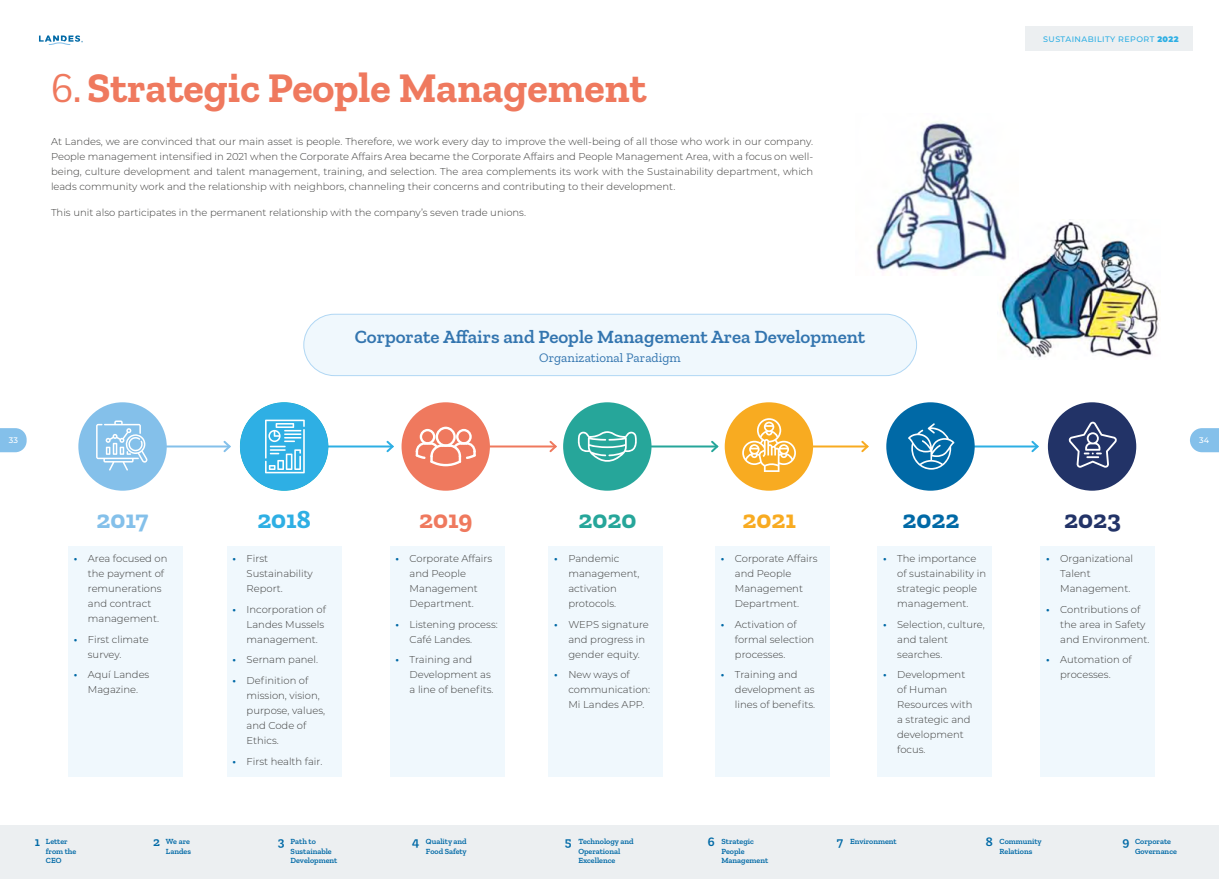
<style>
.page{position:relative;width:1219px;height:879px;background:#fff}
.page>*{position:absolute;margin:0;border:0;box-sizing:border-box;transform-origin:0 0}
.t1{font:700 42px "Zilla Slab";color:#ef795e}
.t2{font:700 26px "Zilla Slab";color:#84c0ea}
.t3{font:700 26px "Zilla Slab";color:#2eafe4}
.t4{font:700 26px "Zilla Slab";color:#ef795e}
.t5{font:700 26px "Zilla Slab";color:#26a69a}
.t6{font:700 26px "Zilla Slab";color:#f8ab21}
.t7{font:700 26px "Zilla Slab";color:#0069a6}
.t8{font:700 26px "Zilla Slab";color:#223367}
.t9{font:600 19px "Zilla Slab";color:#3375af}
.t10{font:13px "Zilla Slab";color:#3375af}
.t11{font:600 13px "Zilla Slab";color:#0069a6}
.t12{font:300 10px/15px "Montserrat";color:#3c3c3b}
.t13{font:600 8px/9.6px "Zilla Slab";color:#0069a6}
.t14{font:500 8px "Montserrat";letter-spacing:.05em;color:#2eafe4}
.t15{font:500 8px "Montserrat";color:#fff}
.s1{font-weight:400}
.s2{font-weight:900}
.s3{font-weight:700;color:#0069a6}
.s4{font-size:13px}
</style>
<div class="page">
<div style="left:304px;top:314px;width:613px;height:62px;background:#f0f8fd;border-radius:31px"></div>
<div style="left:303px;top:314px;width:614px;height:62px;border:1px solid #b0d7f4;border-radius:31px"></div>
<img style="left:999px;top:222px;width:160px;height:136px">
<img style="left:876px;top:121px;width:142px;height:154px">
<hr style="left:297px;top:445px;width:96px;height:2px;background:#2eafe4">
<svg style="left:385px;top:440px;width:9px;height:13px"></svg>
<hr style="left:460px;top:445px;width:96px;height:2px;background:#ef795e">
<svg style="left:548px;top:440px;width:9px;height:13px"></svg>
<hr style="left:573px;top:445px;width:144px;height:2px;background:#26a69a">
<svg style="left:709px;top:440px;width:10px;height:13px"></svg>
<hr style="left:772px;top:445px;width:95px;height:2px;background:#f8ab21">
<svg style="left:859px;top:440px;width:10px;height:13px"></svg>
<hr style="left:942px;top:445px;width:95px;height:2px;background:#2eafe4">
<svg style="left:1030px;top:440px;width:9px;height:13px"></svg>
<hr style="left:134px;top:445px;width:96px;height:2px;background:#84c0ea">
<svg style="left:222px;top:440px;width:9px;height:13px"></svg>
<div style="left:68px;top:547px;width:115px;height:230px;background:#f0f8fd"></div>
<div style="left:227px;top:547px;width:115px;height:230px;background:#f0f8fd"></div>
<div style="left:390px;top:547px;width:115px;height:230px;background:#f0f8fd"></div>
<div style="left:549px;top:547px;width:114px;height:230px;background:#f0f8fd"></div>
<div style="left:715px;top:547px;width:115px;height:230px;background:#f0f8fd"></div>
<div style="left:877px;top:547px;width:115px;height:230px;background:#f0f8fd"></div>
<div style="left:1040px;top:547px;width:115px;height:230px;background:#f0f8fd"></div>
<div style="left:240px;top:402px;width:88px;height:89px;background:#2eafe4;border-radius:50%"></div>
<svg style="left:265px;top:419px;width:40px;height:54px"></svg>
<div style="left:402px;top:402px;width:88px;height:89px;background:#ef795e;border-radius:50%"></div>
<svg style="left:416px;top:427px;width:60px;height:39px"></svg>
<div style="left:563px;top:402px;width:88px;height:89px;background:#26a69a;border-radius:50%"></div>
<svg style="left:577px;top:431px;width:60px;height:31px"></svg>
<div style="left:725px;top:402px;width:88px;height:89px;background:#f8ab21;border-radius:50%"></div>
<svg style="left:742px;top:418px;width:54px;height:54px"></svg>
<div style="left:886px;top:402px;width:89px;height:89px;background:#0069a6;border-radius:50%"></div>
<svg style="left:908px;top:423px;width:46px;height:47px"></svg>
<div style="left:1048px;top:402px;width:88px;height:89px;background:#223367;border-radius:50%"></div>
<svg style="left:1068px;top:422px;width:49px;height:46px"></svg>
<div style="left:78px;top:402px;width:89px;height:89px;background:#84c0ea;border-radius:50%"></div>
<svg style="left:96px;top:420px;width:51px;height:50px"></svg>
<svg style="left:39px;top:35px;width:44px;height:10px"></svg>
<div style="left:1025px;top:26px;width:168px;height:24px;background:#eceff1"></div>
<div style="left:0;top:825px;width:1219px;height:54px;background:#eceff1"></div>
<svg style="left:0;top:428px;width:27px;height:24px"></svg>
<svg style="left:1190px;top:428px;width:29px;height:24px"></svg>
<h1 class="t1" style="left:51px;top:64px;width:597px"><span class="s1">6.</span>Strategic People Management</h1>
<p class="t12" style="left:51px;top:134px;width:764px;text-align:justify">At Landes, we are convinced that our main asset is people. Therefore, we work every day to improve the well-being of all those who work in our company.<br>People management intensified in 2021 when the Corporate Affairs Area became the Corporate Affairs and People Management Area, with a focus on well&shy;being, culture development and talent management, training, and selection. The area complements its work with the Sustainability department, which leads community work and the relationship with neighbors, channeling their concerns and contributing to their development.</p>
<p class="t12" style="left:51px;top:205px;width:476px">This unit also participates in the permanent relationship with the company’s seven trade unions.</p>
<h3 class="t9" style="left:355px;top:326px;width:512px">Corporate Affairs and People Management Area Development</h3>
<h3 class="t10" style="left:539px;top:350px;width:143px">Organizational Paradigm</h3>
<p class="t14" style="left:1043px;top:34px;width:137px">SUSTAINABILITY REPORT <span class="s2">2022</span></p>
<p class="t15" style="left:9px;top:435px;width:11px">33</p>
<p class="t15" style="left:1199px;top:435px;width:11px">34</p>
<h2 class="t2" style="left:96px;top:505px;width:53px">2017</h2>
<h2 class="t3" style="left:257px;top:505px;width:55px">2018</h2>
<h2 class="t4" style="left:419px;top:505px;width:55px">2019</h2>
<h2 class="t5" style="left:579px;top:505px;width:59px">2020</h2>
<h2 class="t6" style="left:742px;top:505px;width:55px">2021</h2>
<h2 class="t7" style="left:902px;top:505px;width:58px">2022</h2>
<h2 class="t8" style="left:1064px;top:505px;width:58px">2023</h2>
<p class="t12" style="left:88px;top:551px;width:81px;text-indent:-14px"><span class="s3">•</span> Area focused on the payment of remunerations and contract management.</p>
<p class="t12" style="left:88px;top:631px;width:62px;text-indent:-14px"><span class="s3">•</span> First climate survey.</p>
<p class="t12" style="left:74px;top:667px;width:77px;text-align:center"><span class="s3">•</span> Aquí Landes<br>Magazine.</p>
<p class="t12" style="left:410px;top:551px;width:84px;text-indent:-14px"><span class="s3">•</span> Corporate Affairs and People<br>Management<br>Department.</p>
<p class="t12" style="left:410px;top:616px;width:90px;text-indent:-14px"><span class="s3">•</span> Listening process:<br>Café Landes.</p>
<p class="t12" style="left:410px;top:652px;width:85px;text-indent:-14px"><span class="s3">•</span> Training and<br>Development as a line of benefits.</p>
<p class="t12" style="left:735px;top:551px;width:84px;text-indent:-14px"><span class="s3">•</span> Corporate Affairs and People<br>Management<br>Department.</p>
<p class="t12" style="left:735px;top:616px;width:81px;text-indent:-14px"><span class="s3">•</span> Activation of formal selection processes.</p>
<p class="t12" style="left:735px;top:667px;width:82px;text-indent:-14px"><span class="s3">•</span> Training and development as lines of benefits.</p>
<p class="t12" style="left:568px;top:551px;width:73px;text-indent:-14px"><span class="s3">•</span> Pandemic management, activation protocols.</p>
<p class="t12" style="left:568px;top:616px;width:82px;text-indent:-14px"><span class="s3">•</span> WEPS signature and progress in gender equity.</p>
<p class="t12" style="left:568px;top:667px;width:83px;text-indent:-14px"><span class="s3">•</span> New ways of communication:<br>Mi Landes APP.</p>
<p class="t12" style="left:897px;top:551px;width:90px;text-indent:-14px"><span class="s3">•</span> The importance of sustainability in strategic people management.</p>
<p class="t12" style="left:897px;top:616px;width:89px;text-indent:-14px"><span class="s3">•</span> Selection, culture, and talent searches.</p>
<p class="t12" style="left:897px;top:667px;width:77px;text-indent:-14px"><span class="s3">•</span> Development of Human<br>Resources with a strategic and development focus.</p>
<p class="t12" style="left:1060px;top:551px;width:74px;text-indent:-14px"><span class="s3">•</span> Organizational<br>Talent<br>Management.</p>
<p class="t12" style="left:1060px;top:601px;width:91px;text-indent:-14px"><span class="s3">•</span> Contributions of the area in Safety and Environment.</p>
<p class="t12" style="left:1060px;top:652px;width:73px;text-indent:-14px"><span class="s3">•</span> Automation of processes.</p>
<p class="t12" style="left:247px;top:551px;width:68px;text-indent:-14px"><span class="s3">•</span> First<br>Sustainability<br>Report.</p>
<p class="t12" style="left:247px;top:601px;width:81px;text-indent:-14px"><span class="s3">•</span> Incorporation of<br>Landes Mussels management.</p>
<p class="t12" style="left:232px;top:652px;width:87px"><span class="s3">•</span> Sernam panel.</p>
<p class="t12" style="left:247px;top:673px;width:80px;text-indent:-14px"><span class="s3">•</span> Definition of mission, vision, purpose, values, and Code of<br>Ethics.</p>
<p class="t12" style="left:232px;top:753px;width:91px"><span class="s3">•</span> First health fair.</p>
<h3 class="t11" style="left:708px;top:834px;width:8px">6</h3>
<p class="t13" style="left:837px;top:836px;width:61px"><span class="s4">7</span> Environment</p>
<p class="t13" style="left:999px;top:836px;width:44px">Community<br>Relations</p>
<h3 class="t11" style="left:986px;top:834px;width:9px">8</h3>
<p class="t13" style="left:1135px;top:836px;width:43px">Corporate<br>Governance</p>
<h3 class="t11" style="left:153px;top:834px;width:8px">2</h3>
<p class="t13" style="left:291px;top:836px;width:48px">Path to<br>Sustainable<br>Development</p>
<h3 class="t11" style="left:278px;top:834px;width:8px">3</h3>
<p class="t13" style="left:426px;top:836px;width:42px">Quality and<br>Food Safety</p>
<h3 class="t11" style="left:412px;top:834px;width:9px">4</h3>
<p class="t13" style="left:578px;top:836px;width:57px">Technology and<br>Operational<br>Excellence</p>
<p class="t13" style="left:46px;top:836px;width:23px">Letter</p>
<h3 class="t11" style="left:1123px;top:834px;width:8px">9</h3>
<p class="t13" style="left:46px;top:846px;width:32px">from the<br>CEO</p>
<h3 class="t11" style="left:565px;top:834px;width:8px">5</h3>
<p class="t13" style="left:721px;top:836px;width:48px">Strategic<br>People<br>Management</p>
<p class="t13" style="left:166px;top:836px;width:27px">We are<br>Landes</p>
<h3 class="t11" style="left:35px;top:834px;width:7px">1</h3>
</div>
